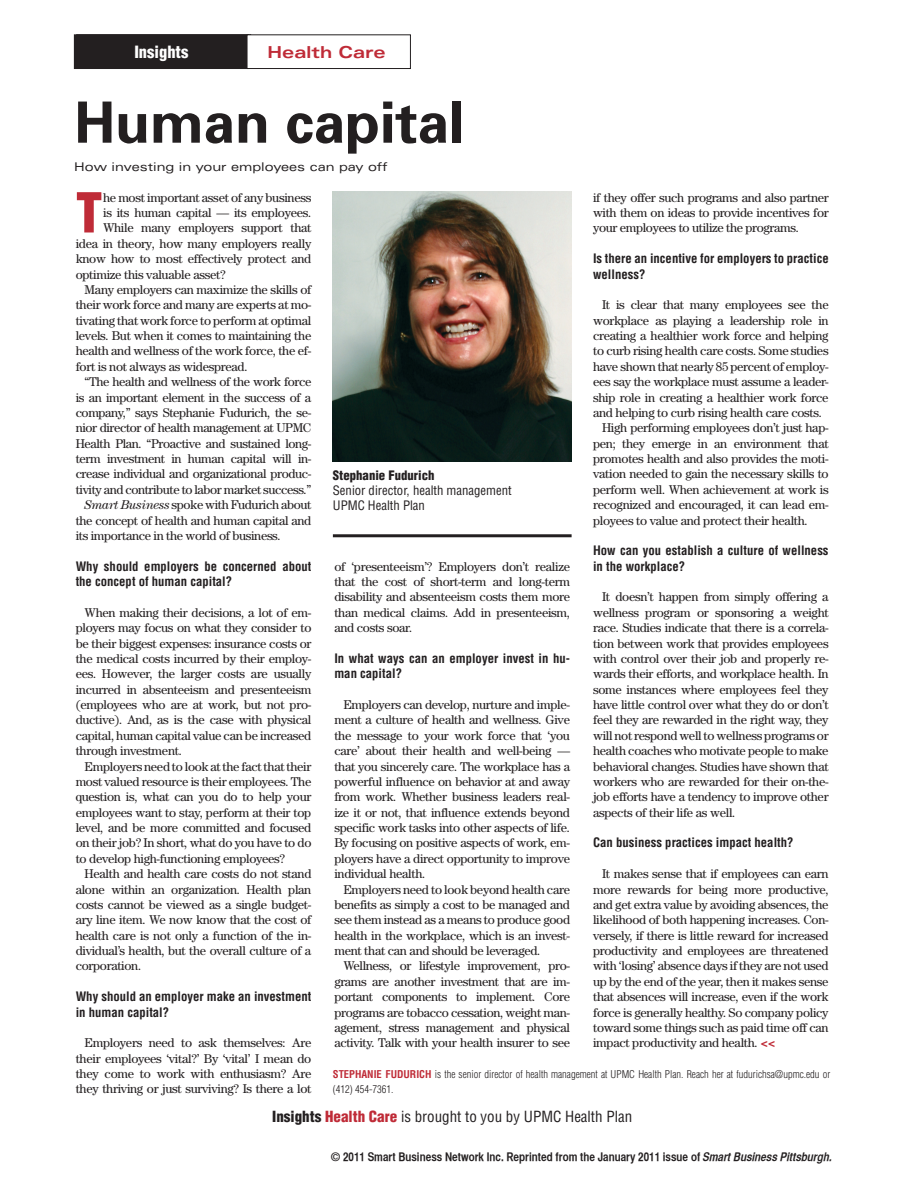
<style>
.page{position:relative;width:918px;height:1188px;background:#fff}
.page>*{position:absolute;margin:0;border:0;box-sizing:border-box;transform-origin:0 0}
.Headline{font:700 57px "Univers";letter-spacing:-.005em;color:#231f20}
.First_Paragraph{font:900 condensed 53.7px "Helvetica";color:#bf2b37}
.t1{font:900 condensed 16.5px "Helvetica";color:#fff}
.Topic{font:700 expanded 16.5px "Univers";color:#bf2b37}
.t2{font:condensed 15px "Helvetica";color:#231f20}
.Content{font:12.75px/15.3px "Century";letter-spacing:-.025em;color:#231f20;text-align:justify}
.Questions{font:700 condensed 12.75px/15.3px "Helvetica";color:#231f20}
.First_Paragraph-2{font:12.75px "Century";letter-spacing:-.025em;color:#231f20}
.Picture_-_Title__Com{font:condensed 12.75px "Helvetica";color:#231f20}
.Picture_-_Name{font:900 condensed 12.75px "Helvetica";color:#231f20}
.t3{font:12px "Helvetica CY Bold";color:#231f20}
.Drophead{font:expanded 12px "Univers";color:#231f20}
.t4{font:300 condensed 10.5px/15.3px "Helvetica";color:#231f20}
.s1{font-weight:700;color:#bf2b37}
.s2{font-style:italic}
.s3{font-weight:900}
.s4{font-weight:900;color:#bf2b37}
</style>
<div class="page">
<div style="left:74px;top:35px;width:174px;height:34px;background:#231f20"></div>
<div style="left:247px;top:35px;width:164px;height:34px;border:1px solid #231f20"></div>
<hr style="left:333px;top:534px;width:239px;height:3px;background:#231f20">
<img style="left:333px;top:192px;width:239px;height:270px">
<p class="t1" style="left:137px;top:42px;width:56px">Insights</p>
<p class="t1" style="left:134px;top:42px;width:56px">Insights</p>
<p class="Topic" style="left:267px;top:43px;width:120px">Health Care</p>
<p class="Headline" style="left:74px;top:88px;width:392px">Human capital</p>
<p class="Drophead" style="left:74px;top:159px;width:315px">How investing in your employees can pay off</p>
<p class="First_Paragraph" style="left:76px;top:179px;width:28px">T</p>
<p class="First_Paragraph-2" style="left:103px;top:190px;width:210px">he most important asset of any business</p>
<p class="Content" style="left:593px;top:190px;width:237px">if they offer such programs and also partner with them on ideas to provide incentives for your employees to utilize the programs.</p>
<p class="Questions" style="left:593px;top:251px;width:237px">Is there an incentive for employers to practice wellness?</p>
<p class="Content" style="left:593px;top:297px;width:237px;text-indent:9px">It is clear that many employees see the workplace as playing a leadership role in creating a healthier work force and helping to curb rising health care costs. Some studies have shown that nearly 85 percent of employ&shy;ees say the workplace must assume a leader&shy;ship role in creating a healthier work force and helping to curb rising health care costs.</p>
<p class="Content" style="left:593px;top:420px;width:237px;text-indent:9px">High performing employees don’t just hap&shy;pen; they emerge in an environment that promotes health and also provides the moti&shy;vation needed to gain the necessary skills to perform well. When achievement at work is recognized and encouraged, it can lead em&shy;ployees to value and protect their health.</p>
<p class="Questions" style="left:593px;top:543px;width:237px">How can you establish a culture of wellness in the workplace?</p>
<p class="Content" style="left:593px;top:589px;width:237px;text-indent:9px">It doesn’t happen from simply offering a wellness program or sponsoring a weight race. Studies indicate that there is a correla&shy;tion between work that provides employees with control over their job and properly re&shy;wards their efforts, and workplace health. In some instances where employees feel they have little control over what they do or don’t feel they are rewarded in the right way, they will not respond well to wellness programs or health coaches who motivate people to make behavioral changes. Studies have shown that workers who are rewarded for their on-the&shy;job efforts have a tendency to improve other aspects of their life as well.</p>
<p class="Questions" style="left:593px;top:835px;width:202px">Can business practices impact health?</p>
<p class="Content" style="left:593px;top:866px;width:237px;text-indent:9px">It makes sense that if employees can earn more rewards for being more productive, and get extra value by avoiding absences, the likelihood of both happening increases. Con&shy;versely, if there is little reward for increased productivity and employees are threatened with ‘losing’ absence days if they are not used up by the end of the year, then it makes sense that absences will increase, even if the work force is generally healthy. So company policy toward some things such as paid time off can impact productivity and health. <span class="s1">&lt;&lt;</span></p>
<p class="t4" style="left:333px;top:1066px;width:499px"><span class="s1">STEPHANIE FUDURICH</span> is the senior director of health management at UPMC Health Plan. Reach her at fudurichsa@upmc.edu or (412) 454-7361.</p>
<p class="First_Paragraph-2" style="left:103px;top:205px;width:210px">is its human capital — its employees.</p>
<p class="First_Paragraph-2" style="left:103px;top:221px;width:210px">While many employers support that</p>
<p class="First_Paragraph-2" style="left:76px;top:236px;width:237px">idea in theory, how many employers really</p>
<p class="First_Paragraph-2" style="left:76px;top:251px;width:237px">know how to most effectively protect and</p>
<p class="First_Paragraph-2" style="left:76px;top:267px;width:152px">optimize this valuable asset?</p>
<p class="Content" style="left:76px;top:282px;width:237px;text-indent:9px">Many employers can maximize the skills of their work force and many are experts at mo&shy;tivating that work force to perform at optimal levels. But when it comes to maintaining the health and wellness of the work force, the ef&shy;fort is not always as widespread.</p>
<p class="Content" style="left:76px;top:374px;width:237px;text-indent:9px">“The health and wellness of the work force is an important element in the success of a company,” says Stephanie Fudurich, the se&shy;nior director of health management at UPMC Health Plan. “Proactive and sustained long&shy;term investment in human capital will in&shy;crease individual and organizational produc&shy;tivity and contribute to labor market success.”</p>
<p class="Content" style="left:76px;top:497px;width:237px;text-indent:9px"><span class="s2">Smart Business</span> spoke with Fudurich about the concept of health and human capital and its importance in the world of business.</p>
<p class="Questions" style="left:76px;top:558px;width:237px">Why should employers be concerned about the concept of human capital?</p>
<p class="Content" style="left:76px;top:605px;width:237px;text-indent:9px">When making their decisions, a lot of em&shy;ployers may focus on what they consider to be their biggest expenses: insurance costs or the medical costs incurred by their employ&shy;ees. However, the larger costs are usually incurred in absenteeism and presenteeism (employees who are at work, but not pro&shy;ductive). And, as is the case with physical capital, human capital value can be increased through investment.</p>
<p class="Content" style="left:76px;top:758px;width:237px;text-indent:9px">Employers need to look at the fact that their most valued resource is their employees. The question is, what can you do to help your employees want to stay, perform at their top level, and be more committed and focused on their job? In short, what do you have to do to develop high-functioning employees?</p>
<p class="Content" style="left:76px;top:866px;width:237px;text-indent:9px">Health and health care costs do not stand alone within an organization. Health plan costs cannot be viewed as a single budget&shy;ary line item. We now know that the cost of health care is not only a function of the in&shy;dividual’s health, but the overall culture of a corporation.</p>
<p class="Questions" style="left:76px;top:989px;width:237px">Why should an employer make an investment in human capital?</p>
<p class="Content" style="left:76px;top:1035px;width:237px;text-indent:9px">Employers need to ask themselves: Are their employees ‘vital?’ By ‘vital’ I mean do they come to work with enthusiasm? Are they thriving or just surviving? Is there a lot</p>
<p class="Picture_-_Name" style="left:333px;top:467px;width:103px">Stephanie Fudurich</p>
<p class="Picture_-_Title__Com" style="left:333px;top:483px;width:180px">Senior director, health management</p>
<p class="Picture_-_Title__Com" style="left:333px;top:498px;width:94px">UPMC Health Plan</p>
<p class="Content" style="left:334px;top:558px;width:237px">of ‘presenteeism’? Employers don’t realize that the cost of short-term and long-term disability and absenteeism costs them more than medical claims. Add in presenteeism, and costs soar.</p>
<p class="Questions" style="left:334px;top:651px;width:237px">In what ways can an employer invest in hu&shy;man capital?</p>
<p class="Content" style="left:334px;top:697px;width:237px;text-indent:9px">Employers can develop, nurture and imple&shy;ment a culture of health and wellness. Give the message to your work force that ‘you care’ about their health and well-being — that you sincerely care. The workplace has a powerful influence on behavior at and away from work. Whether business leaders real&shy;ize it or not, that influence extends beyond specific work tasks into other aspects of life.<br>By focusing on positive aspects of work, em&shy;ployers have a direct opportunity to improve individual health.</p>
<p class="Content" style="left:334px;top:881px;width:237px;text-indent:9px">Employers need to look beyond health care benefits as simply a cost to be managed and see them instead as a means to produce good health in the workplace, which is an invest&shy;ment that can and should be leveraged.</p>
<p class="Content" style="left:334px;top:958px;width:237px;text-indent:9px">Wellness, or lifestyle improvement, pro&shy;grams are another investment that are im&shy;portant components to implement. Core programs are tobacco cessation, weight man&shy;agement, stress management and physical activity. Talk with your health insurer to see</p>
<p class="t2" style="left:272px;top:1107px;width:361px"><span class="s3">Insights</span> <span class="s4">Health Care</span> is brought to you by UPMC Health Plan</p>
<p class="t3" style="left:331px;top:1150px;width:503px">© 2011 Smart Business Network Inc. Reprinted from the January 2011 issue of <span class="s2">Smart Business Pittsburgh.</span></p>
</div>
